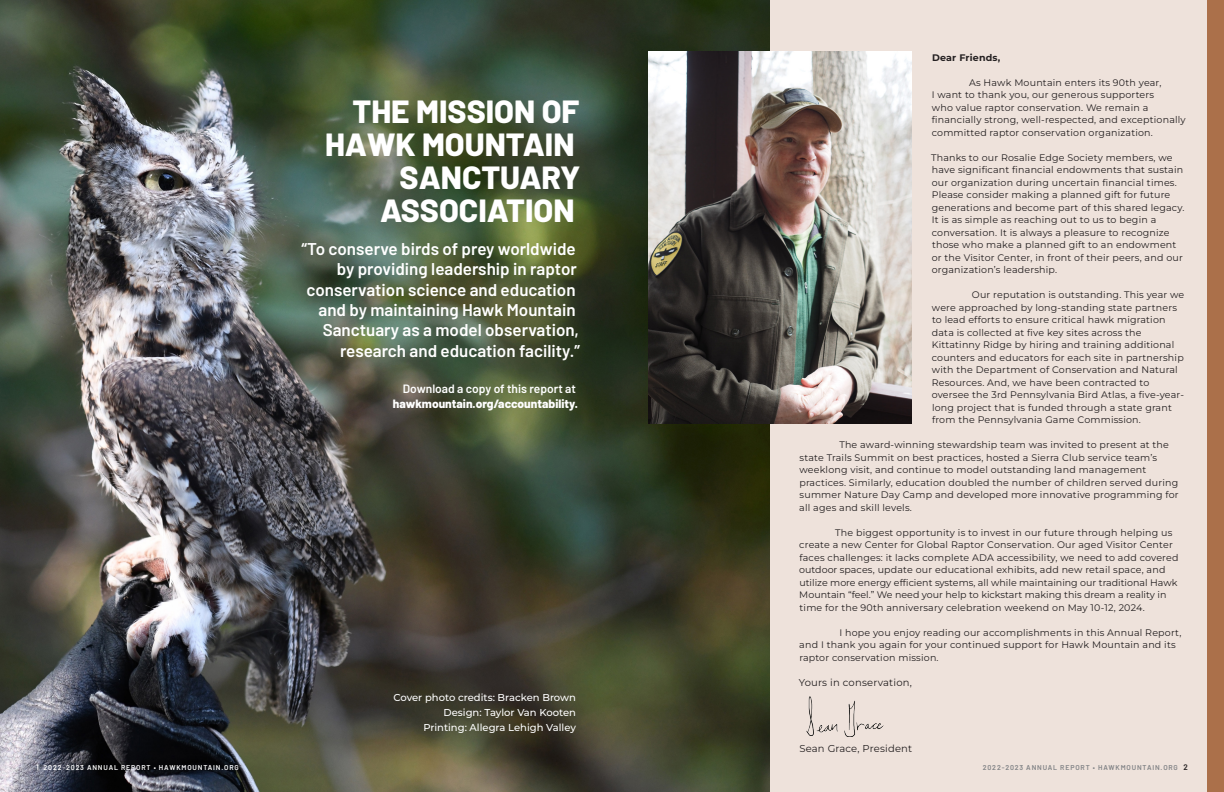
<style>
.page{position:relative;width:1224px;height:792px;background:#fff}
.page>*{position:absolute;margin:0;border:0;box-sizing:border-box;transform-origin:0 0}
.t1{font:800 32px/33px "Barlow";color:#fff;text-align:right}
.t2{font:600 17px/20.4px "Barlow";color:#fff;text-align:right}
.t3{font:800 12px "Barlow";color:#fff}
.t4{font:600 12px "Barlow";color:#fff}
.t5{font:500 10px "Montserrat";color:#fff}
.t6{font:100 10px "Montserrat";letter-spacing:.02em;color:#231f20}
.t7{font:100 9.5px/12.5px "Montserrat";letter-spacing:.02em;color:#231f20}
.t8{font:700 9.5px "Montserrat";letter-spacing:.02em;color:#231f20}
.t9{font:600 7px "Barlow";letter-spacing:.12em;color:#fff}
.t10{font:600 7px "Barlow";letter-spacing:.12em;color:#808285}
.s1{font-size:8px}
.s2{font-size:8px;color:#231f20}
</style>
<div class="page">
<img style="left:0;top:0;width:770px;height:792px">
<div style="left:770px;top:0;width:454px;height:792px;background:#eee2db"></div>
<div style="left:1207px;top:0;width:17px;height:792px;background:#ab704a"></div>
<img style="left:648px;top:52px;width:264px;height:371px">
<img style="left:806px;top:696px;width:78px;height:40px">
<p class="t1" style="left:325px;top:93px;width:257px">THE MISSION OF<br>HAWK MOUNTAIN<br>SANCTUARY</p>
<p class="t1" style="left:380px;top:192px;width:196px">ASSOCIATION</p>
<p class="t2" style="left:302px;top:237px;width:280px">“To conserve birds of prey worldwide by providing leadership in raptor conservation science and education and by maintaining Hawk Mountain Sanctuary as a model observation, research and education facility.”</p>
<p class="t4" style="left:403px;top:380px;width:175px">Download a copy of this report at</p>
<p class="t3" style="left:393px;top:394px;width:187px">hawkmountain.org/accountability.</p>
<p class="t5" style="left:394px;top:690px;width:184px">Cover photo credits: Bracken Brown</p>
<p class="t5" style="left:444px;top:705px;width:134px">Design: Taylor Van Kooten</p>
<p class="t5" style="left:423px;top:720px;width:154px">Printing: Allegra Lehigh Valley</p>
<p class="t8" style="left:932px;top:51px;width:70px">Dear Friends,</p>
<p class="t7" style="left:932px;top:76px;width:256px;text-indent:37px">As Hawk Mountain enters its 90th year,<br>I want to thank you, our generous supporters<br>who value raptor conservation. We remain a financially strong, well-respected, and exceptionally committed raptor conservation organization.</p>
<p class="t7" style="left:931px;top:151px;width:255px">Thanks to our Rosalie Edge Society members, we have significant financial endowments that sustain our organization during uncertain financial times.<br>Please consider making a planned gift for future generations and become part of this shared legacy.<br>It is as simple as reaching out to us to begin a conversation. It is always a pleasure to recognize those who make a planned gift to an endowment or the Visitor Center, in front of their peers, and our organization’s leadership.</p>
<p class="t7" style="left:932px;top:289px;width:254px;text-indent:40px">Our reputation is outstanding. This year we were approached by long-standing state partners to lead efforts to ensure critical hawk migration data is collected at five key sites across the Kittatinny Ridge by hiring and training additional counters and educators for each site in partnership with the Department of Conservation and Natural Resources. And, we have been contracted to oversee the 3rd Pennsylvania Bird Atlas, a five-year&shy;long project that is funded through a state grant from the Pennsylvania Game Commission.</p>
<p class="t7" style="left:799px;top:439px;width:381px;text-indent:40px">The award-winning stewardship team was invited to present at the state Trails Summit on best practices, hosted a Sierra Club service team’s weeklong visit, and continue to model outstanding land management practices. Similarly, education doubled the number of children served during summer Nature Day Camp and developed more innovative programming for all ages and skill levels.</p>
<p class="t7" style="left:799px;top:526px;width:381px;text-indent:36px">The biggest opportunity is to invest in our future through helping us create a new Center for Global Raptor Conservation. Our aged Visitor Center faces challenges: it lacks complete ADA accessibility, we need to add covered outdoor spaces, update our educational exhibits, add new retail space, and utilize more energy efficient systems, all while maintaining our traditional Hawk Mountain “feel.” We need your help to kickstart making this dream a reality in time for the 90th anniversary celebration weekend on May 10-12, 2024.</p>
<p class="t7" style="left:799px;top:626px;width:384px;text-indent:40px">I hope you enjoy reading our accomplishments in this Annual Report, and I thank you again for your continued support for Hawk Mountain and its raptor conservation mission.</p>
<p class="t6" style="left:799px;top:676px;width:115px">Yours in conservation,</p>
<p class="t6" style="left:799px;top:742px;width:114px">Sean Grace, President</p>
<p class="t9" style="left:36px;top:762px;width:204px"><span class="s1">1</span> 2022-2023 ANNUAL REPORT • HAWKMOUNTAIN.ORG</p>
<p class="t10" style="left:983px;top:762px;width:207px">2022-2023 ANNUAL REPORT • HAWKMOUNTAIN.ORG <span class="s2">2</span></p>
</div>
